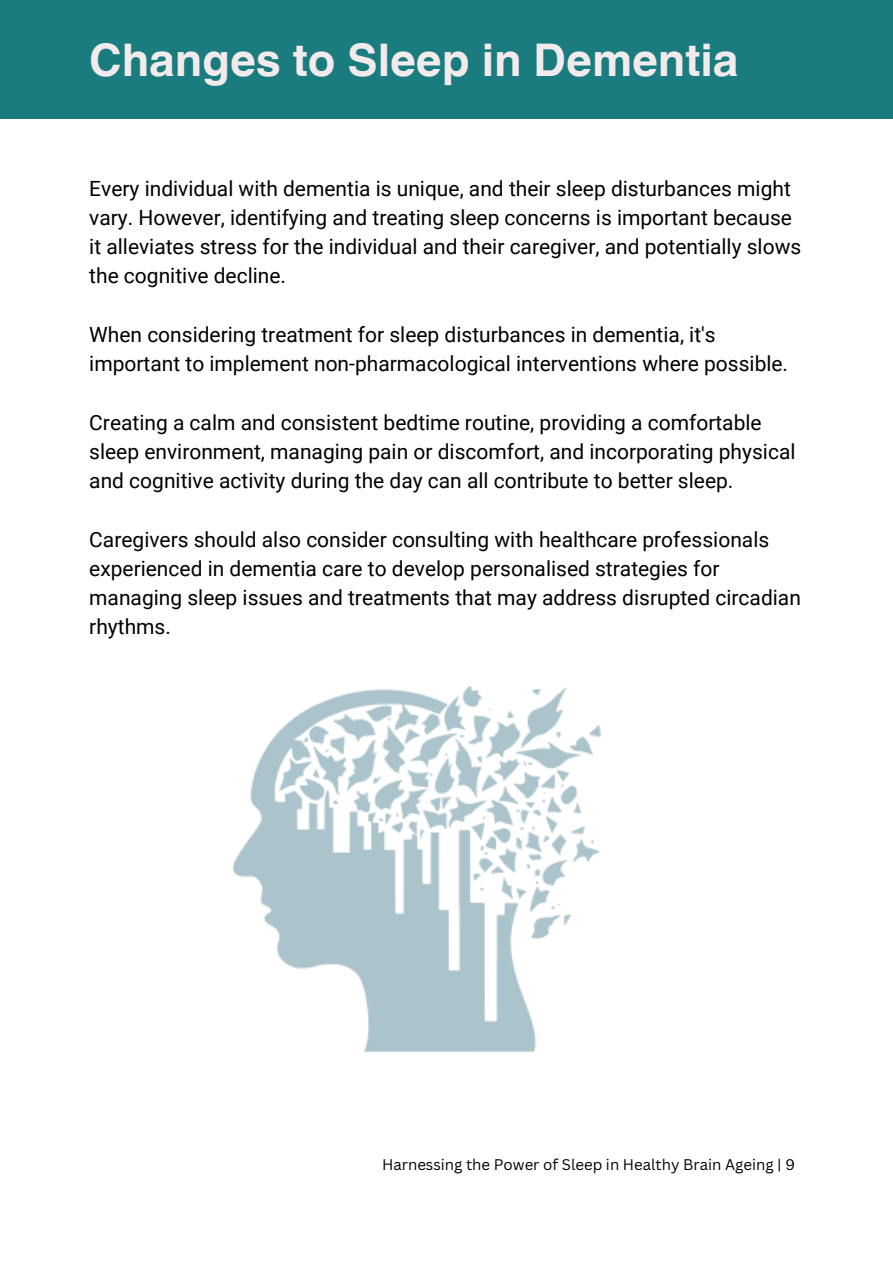
<style>
.page{position:relative;width:893px;height:1264px;background:#fff}
.page>*{position:absolute;margin:0;border:0;box-sizing:border-box;transform-origin:0 0}
.t1{font:700 45px "Helvetica World";color:#f3ebeb}
.t2{font:21px/29.2px "Roboto";color:#000}
.t3{font:15px "Canva Sans";color:#000}
</style>
<div class="page">
<div style="left:0;top:0;width:892px;height:119px;background:#1a7c7f"></div>
<img style="left:233px;top:686px;width:368px;height:366px">
<p class="t1" style="left:89px;top:24px;width:650px">Changes to Sleep in Dementia</p>
<p class="t2" style="left:89px;top:174px;width:713px">Every individual with dementia is unique, and their sleep disturbances might vary. However, identifying and treating sleep concerns is important because it alleviates stress for the individual and their caregiver, and potentially slows the cognitive decline.</p>
<p class="t2" style="left:89px;top:320px;width:700px">When considering treatment for sleep disturbances in dementia, it's important to implement non-pharmacological interventions where possible.</p>
<p class="t2" style="left:89px;top:408px;width:707px">Creating a calm and consistent bedtime routine, providing a comfortable sleep environment, managing pain or discomfort, and incorporating physical and cognitive activity during the day can all contribute to better sleep.</p>
<p class="t2" style="left:89px;top:525px;width:713px">Caregivers should also consider consulting with healthcare professionals experienced in dementia care to develop personalised strategies for managing sleep issues and treatments that may address disrupted circadian rhythms.</p>
<p class="t3" style="left:382px;top:1154px;width:414px">Harnessing the Power of Sleep in Healthy Brain Ageing | 9</p>
</div>
